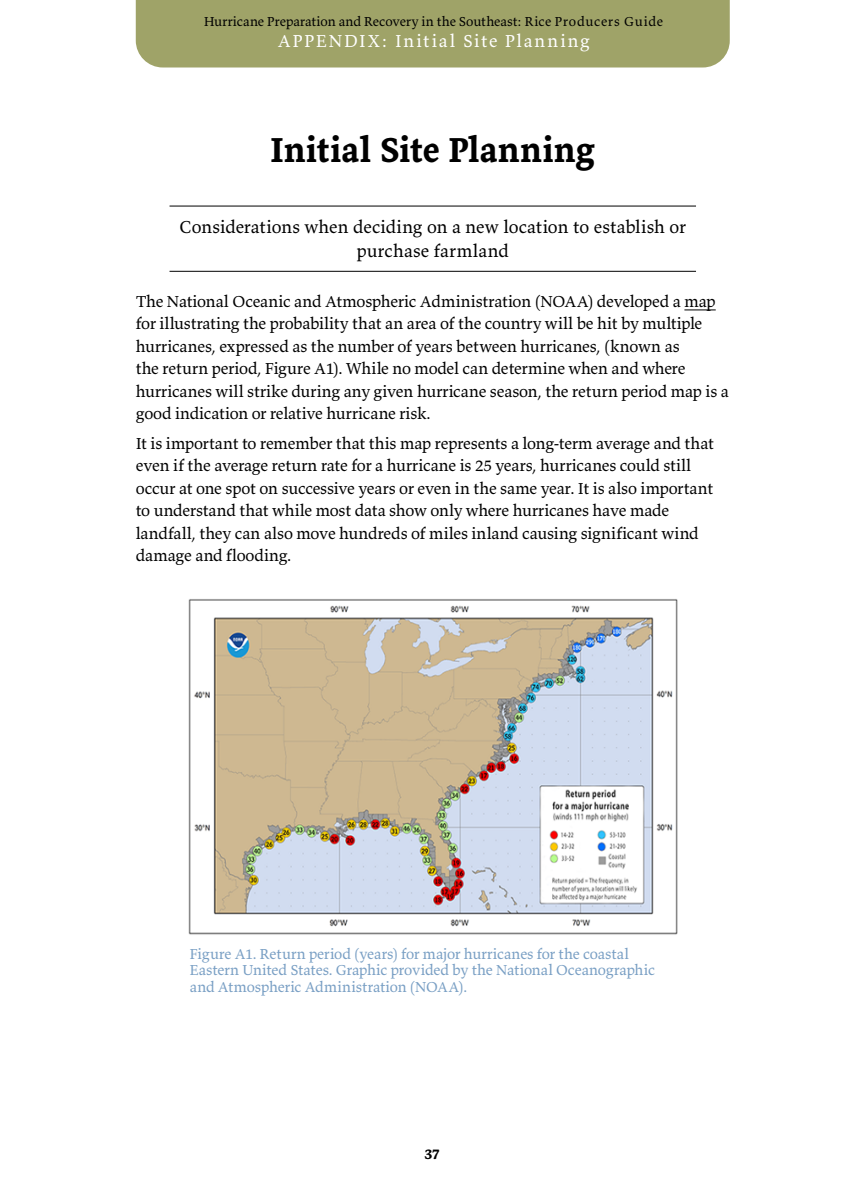
<style>
.page{position:relative;width:864px;height:1188px;background:#fff}
.page>*{position:absolute;margin:0;border:0;box-sizing:border-box;transform-origin:0 0}
.t1{font:700 36px "Valkyrie T3";letter-spacing:.01em;color:#000}
.t2{font:18px/24px "Valkyrie T3";letter-spacing:.005em;color:#000;text-align:center}
.t3{font:18px "Valkyrie T3";letter-spacing:.105em;color:#fff}
.t4{font:16.5px/22.5px "Valkyrie T3";letter-spacing:-.01em;color:#000}
.t5{font:15px/16.5px "Valkyrie T3";letter-spacing:-.005em;color:#799fc4}
.t6{font:700 15px "Valkyrie T3";color:#000}
.t7{font:13.5px "Valkyrie T3";letter-spacing:.005em;color:#000}
</style>
<div class="page">
<div style="left:136px;top:0;width:594px;height:68px;background:#9fa368"></div>
<hr style="left:170px;top:206px;width:526px;height:1px;background:#000">
<hr style="left:170px;top:271px;width:526px;height:1px;background:#000">
<hr style="left:684px;top:310px;width:32px;height:1px;background:#000">
<img style="left:188px;top:599px;width:489px;height:336px">
<p class="t7" style="left:204px;top:13px;width:461px">Hurricane Preparation and Recovery in the Southeast: Rice Producers Guide</p>
<p class="t3" style="left:278px;top:29px;width:313px">APPENDIX: Initial Site Planning</p>
<h1 class="t1" style="left:270px;top:127px;width:326px">Initial Site Planning</h1>
<p class="t2" style="left:180px;top:215px;width:508px">Considerations when deciding on a new location to establish or purchase farmland</p>
<p class="t4" style="left:136px;top:290px;width:595px">The National Oceanic and Atmospheric Administration (NOAA) developed a map for illustrating the probability that an area of the country will be hit by multiple hurricanes, expressed as the number of years between hurricanes, (known as<br>the return period, Figure A1). While no model can determine when and where hurricanes will strike during any given hurricane season, the return period map is a good indication or relative hurricane risk.</p>
<p class="t4" style="left:136px;top:431px;width:580px">It is important to remember that this map represents a long-term average and that even if the average return rate for a hurricane is 25 years, hurricanes could still occur at one spot on successive years or even in the same year. It is also important to understand that while most data show only where hurricanes have made landfall, they can also move hundreds of miles inland causing significant wind damage and flooding.</p>
<p class="t5" style="left:190px;top:945px;width:467px">Figure A1. Return period (years) for major hurricanes for the coastal<br>Eastern United States. Graphic provided by the National Oceanographic and Atmospheric Administration (NOAA).</p>
<p class="t6" style="left:424px;top:1144px;width:17px">37</p>
</div>
